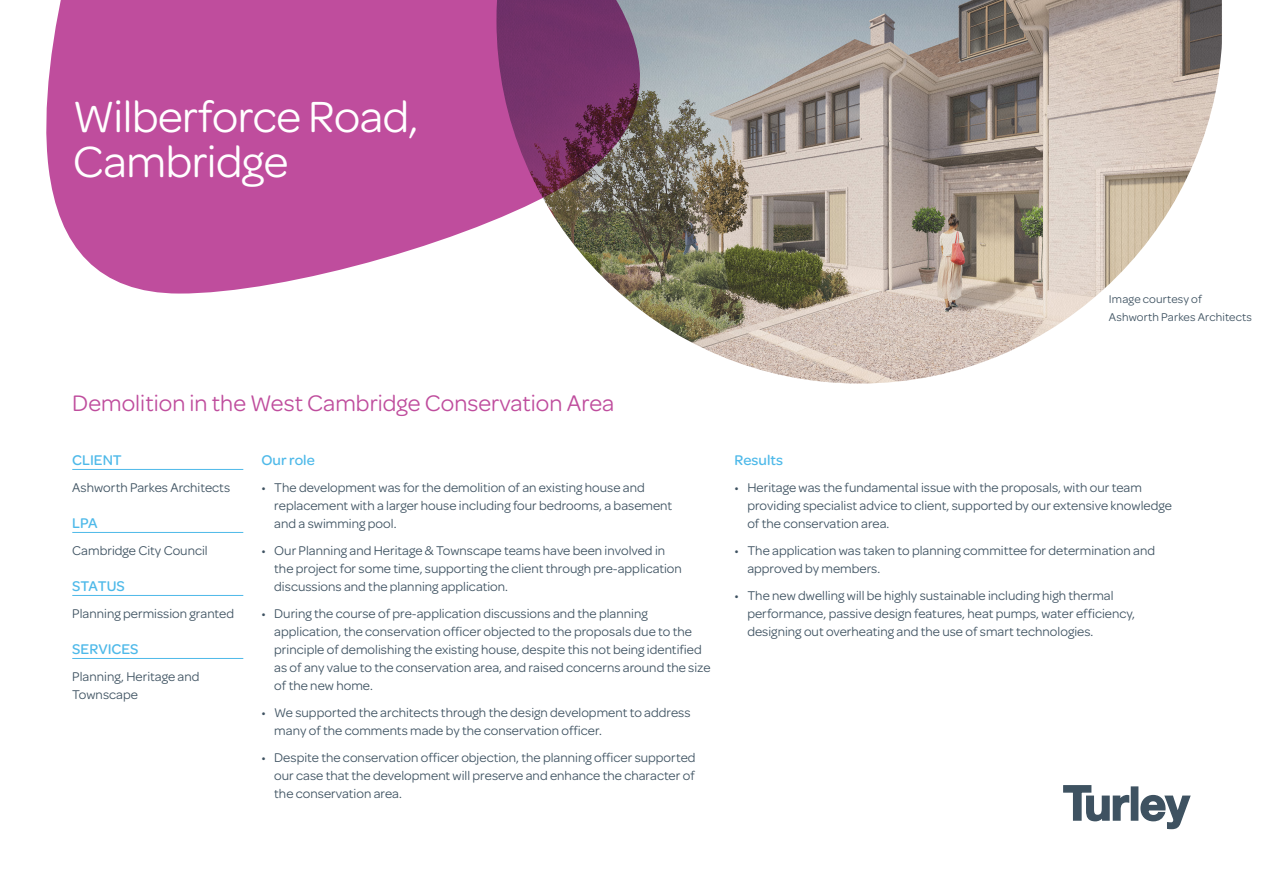
<style>
.page{position:relative;width:1263px;height:893px;background:#fff}
.page>*{position:absolute;margin:0;border:0;box-sizing:border-box;transform-origin:0 0}
.Project_Title_or_Nam{font:46.5px/45px "Omnes";letter-spacing:-.01em;color:#fff}
.Pull_Intro{font:24px "Omnes";color:#bf4d9d}
.Tertiary{font:500 15px "Omnes";color:#4eb9e9}
.Body{font:13.5px/18px "Omnes";color:#3e5261}
.Project_Title_or_Nam-2{font:12px/18px "Omnes";letter-spacing:.015em;color:#3e5261}
</style>
<div class="page">
<img style="left:621px;top:0;width:601px;height:384px">
<svg style="left:46px;top:0;width:612px;height:294px;background:#b7619c"></svg>
<svg style="left:1063px;top:785px;width:67px;height:37px"></svg>
<div style="left:1131px;top:786px;width:7px;height:35px;background:#3e5261"></div>
<svg style="left:1140px;top:794px;width:51px;height:36px"></svg>
<hr style="left:72px;top:469px;width:171px;height:1px;background:#4eb9e9">
<hr style="left:72px;top:532px;width:171px;height:1px;background:#4eb9e9">
<hr style="left:72px;top:595px;width:171px;height:1px;background:#4eb9e9">
<hr style="left:72px;top:658px;width:171px;height:1px;background:#4eb9e9">
<p class="Project_Title_or_Nam" style="left:73px;top:91px;width:347px">Wilberforce Road,<br>Cambridge</p>
<p class="Project_Title_or_Nam-2" style="left:1109px;top:289px;width:145px">Image courtesy of<br>Ashworth Parkes Architects</p>
<p class="Pull_Intro" style="left:72px;top:386px;width:544px">Demolition in the West Cambridge Conservation Area</p>
<p class="Tertiary" style="left:261px;top:449px;width:55px">Our role</p>
<p class="Body" style="left:274px;top:477px;width:399px;text-indent:-13px">• The development was for the demolition of an existing house and replacement with a larger house including four bedrooms, a basement and a swimming pool.</p>
<p class="Body" style="left:274px;top:540px;width:409px;text-indent:-13px">• Our Planning and Heritage &amp; Townscape teams have been involved in the project for some time, supporting the client through pre-application discussions and the planning application.</p>
<p class="Body" style="left:274px;top:603px;width:438px;text-indent:-13px">• During the course of pre-application discussions and the planning application, the conservation officer objected to the proposals due to the principle of demolishing the existing house, despite this not being identified as of any value to the conservation area, and raised concerns around the size of the new home.</p>
<p class="Body" style="left:274px;top:702px;width:418px;text-indent:-13px">• We supported the architects through the design development to address many of the comments made by the conservation officer.</p>
<p class="Body" style="left:274px;top:747px;width:423px;text-align:justify;text-indent:-13px">• Despite the conservation officer objection, the planning officer supported our case that the development will preserve and enhance the character of the conservation area.</p>
<p class="Tertiary" style="left:72px;top:449px;width:51px">CLIENT</p>
<p class="Body" style="left:72px;top:477px;width:159px">Ashworth Parkes Architects</p>
<p class="Tertiary" style="left:72px;top:512px;width:27px">LPA</p>
<p class="Body" style="left:72px;top:540px;width:137px">Cambridge City Council</p>
<p class="Tertiary" style="left:72px;top:575px;width:54px">STATUS</p>
<p class="Body" style="left:72px;top:603px;width:163px">Planning permission granted</p>
<p class="Tertiary" style="left:72px;top:638px;width:68px">SERVICES</p>
<p class="Body" style="left:72px;top:666px;width:129px">Planning, Heritage and<br>Townscape</p>
<p class="Tertiary" style="left:735px;top:449px;width:50px">Results</p>
<p class="Body" style="left:747px;top:477px;width:426px;text-indent:-13px">• Heritage was the fundamental issue with the proposals, with our team providing specialist advice to client, supported by our extensive knowledge of the conservation area.</p>
<p class="Body" style="left:747px;top:540px;width:409px;text-indent:-13px">• The application was taken to planning committee for determination and approved by members.</p>
<p class="Body" style="left:747px;top:585px;width:389px;text-indent:-13px">• The new dwelling will be highly sustainable including high thermal performance, passive design features, heat pumps, water efficiency, designing out overheating and the use of smart technologies.</p>
</div>
